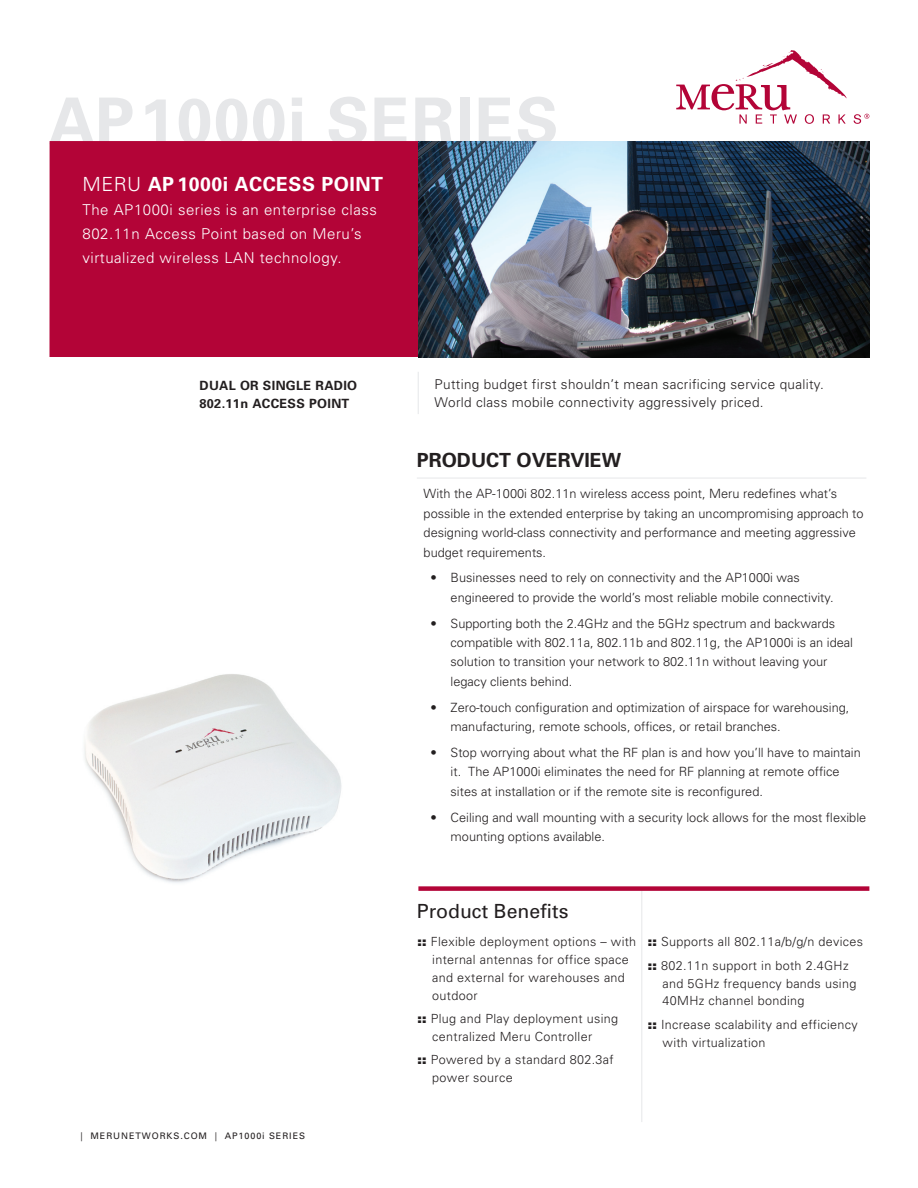
<style>
.page{position:relative;width:918px;height:1188px;background:#fff}
.page>*{position:absolute;margin:0;border:0;box-sizing:border-box;transform-origin:0 0}
.t1{font:700 64.5px "Univers";letter-spacing:.02em;color:#e6e7e9}
.t2{font:700 19.5px "Univers";letter-spacing:.025em;color:#fff}
.t3{font:700 19.5px "Univers";color:#231f20}
.t4{font:19.5px "Univers";color:#231f20}
.t5{font:300 15px/24px "Univers";letter-spacing:.035em;color:#fff}
.t6{font:300 13.5px/18px "Univers";letter-spacing:.025em;color:#231f20}
.t7{font:300 12.75px/19.5px "Univers";color:#231f20}
.t8{font:700 12.75px/18px "Univers";letter-spacing:.025em;color:#231f20}
.t9{font:300 12.6px/17.7px "Univers";letter-spacing:.025em;color:#231f20}
.t10{font:9px "Univers";letter-spacing:.1em;color:#231f20}
.s1{font-weight:300}
.s2{font-weight:900}
</style>
<div class="page">
<div style="left:50px;top:141px;width:407px;height:216px;background:#b30437"></div>
<img style="left:418px;top:141px;width:451px;height:216px">
<hr style="left:642px;top:890px;width:1px;height:232px;background:#e6e7e9">
<div style="left:418px;top:886px;width:451px;height:5px;background:#b30437"></div>
<hr style="left:417px;top:478px;width:449px;height:1px;background:#e6e7e9">
<svg style="left:676px;top:50px;width:171px;height:74px"></svg>
<svg style="left:854px;top:114px;width:15px;height:10px"></svg>
<hr style="left:418px;top:372px;width:1px;height:42px;background:#e6e7e9">
<img style="left:84px;top:674px;width:258px;height:209px">
<h1 class="t1" style="left:48px;top:82px;width:512px">AP 1000I SERIES</h1>
<h2 class="t2" style="left:82px;top:173px;width:208px"><span class="s1">MERU</span> AP 1000I ACCESS</h2>
<h2 class="t2" style="left:322px;top:173px;width:63px">POINT</h2>
<p class="t5" style="left:82px;top:198px;width:296px">The AP1000i series is an enterprise class<br>802.11n Access Point based on Meru’s virtualized wireless LAN technology.</p>
<p class="t8" style="left:200px;top:376px;width:158px">DUAL OR SINGLE RADIO<br>802.11N ACCESS POINT</p>
<p class="t10" style="left:81px;top:1130px;width:226px">| MERUNETWORKS.COM | AP1000i SERIES</p>
<p class="t6" style="left:435px;top:376px;width:391px">Putting budget first shouldn’t mean sacrificing service quality.<br>World class mobile connectivity aggressively priced.</p>
<h2 class="t3" style="left:417px;top:449px;width:206px">PRODUCT OVERVIEW</h2>
<p class="t7" style="left:424px;top:484px;width:442px">With the AP-1000i 802.11n wireless access point, Meru redefines what’s possible in the extended enterprise by taking an uncompromising approach to designing world-class connectivity and performance and meeting aggressive budget requirements.</p>
<p class="t7" style="left:451px;top:568px;width:385px;text-indent:-20px">• Businesses need to rely on connectivity and the AP1000i was engineered to provide the world’s most reliable mobile connectivity.</p>
<p class="t7" style="left:451px;top:613px;width:404px;text-indent:-20px">• Supporting both the 2.4GHz and the 5GHz spectrum and backwards compatible with 802.11a, 802.11b and 802.11g, the AP1000i is an ideal solution to transition your network to 802.11n without leaving your legacy clients behind.</p>
<p class="t7" style="left:451px;top:697px;width:400px;text-indent:-20px">• Zero-touch configuration and optimization of airspace for warehousing, manufacturing, remote schools, offices, or retail branches.</p>
<p class="t7" style="left:451px;top:743px;width:412px;text-indent:-20px">• Stop worrying about what the RF plan is and how you’ll have to maintain it. The AP1000i eliminates the need for RF planning at remote office sites at installation or if the remote site is reconfigured.</p>
<p class="t7" style="left:451px;top:807px;width:417px;text-indent:-20px">• Ceiling and wall mounting with a security lock allows for the most flexible mounting options available.</p>
<h2 class="t4" style="left:417px;top:900px;width:153px">Product Benefits</h2>
<p class="t9" style="left:432px;top:933px;width:206px;text-indent:-15px"><span class="s2">::</span> Flexible deployment options – with internal antennas for office space and external for warehouses and outdoor</p>
<p class="t9" style="left:432px;top:1010px;width:188px;text-indent:-15px"><span class="s2">::</span> Plug and Play deployment using centralized Meru Controller</p>
<p class="t9" style="left:432px;top:1051px;width:183px;text-indent:-15px"><span class="s2">::</span> Powered by a standard 802.3af power source</p>
<p class="t9" style="left:648px;top:930px;width:217px;line-height:23.4px"><span class="s2">::</span> Supports all 802.11a/b/g/n devices <span class="s2">::</span> 802.11n support in both 2.4GHz</p>
<p class="t9" style="left:663px;top:974px;width:195px">and 5GHz frequency bands using<br>40MHz channel bonding</p>
<p class="t9" style="left:663px;top:1015px;width:197px;text-indent:-15px"><span class="s2">::</span> Increase scalability and efficiency with virtualization</p>
</div>
